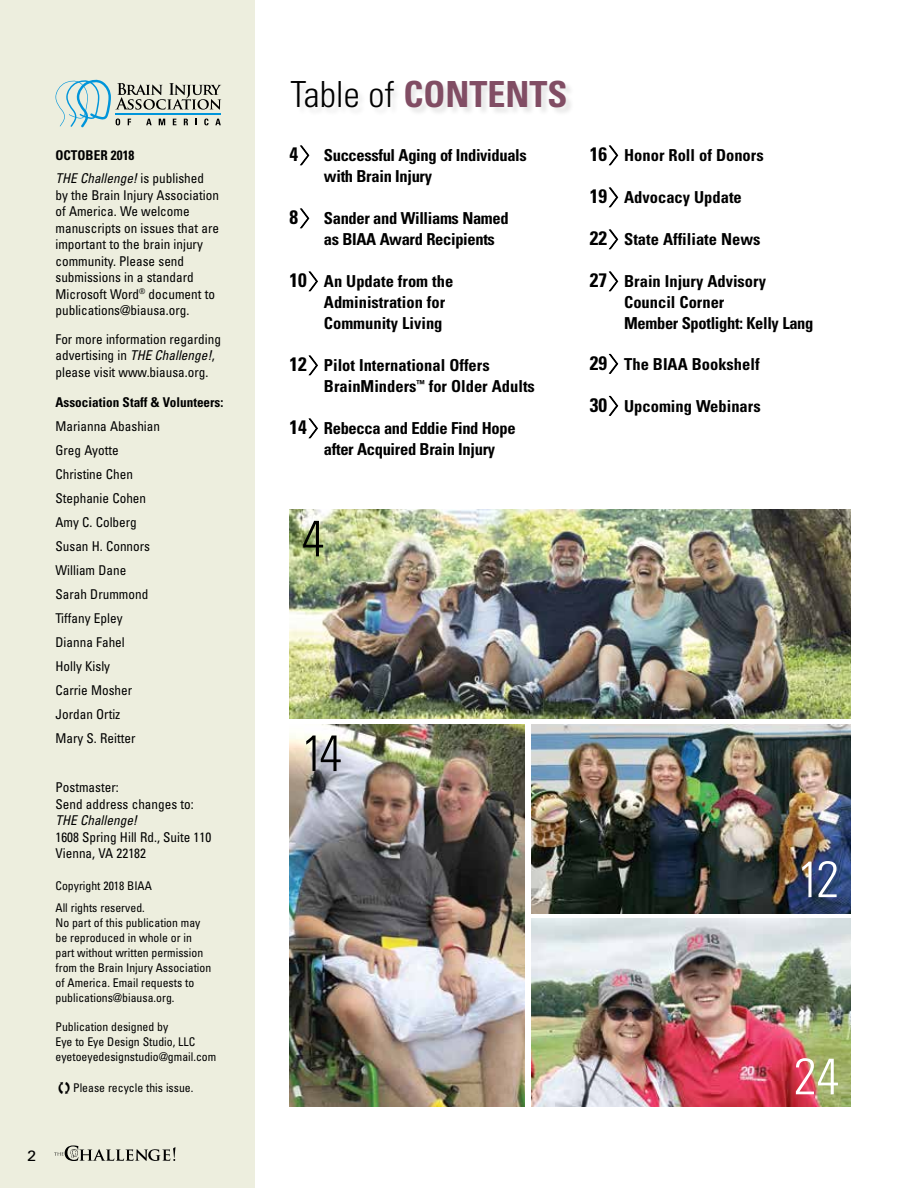
<style>
.page{position:relative;width:918px;height:1188px;background:#fff}
.page>*{position:absolute;margin:0;border:0;box-sizing:border-box;transform-origin:0 0}
.t1{font:300 condensed 51px "Univers LT Std";color:#fff}
.t2{font:300 condensed 51px "Univers LT Std";color:#000}
.t3{font:100 45px "Termina";color:#000;scale:.72 1}
.t4{font:700 condensed 36px "Univers LT Std";color:#814d64}
.t5{font:700 condensed 19.5px "Univers LT Std";color:#000}
.t6{font:700 condensed 16.5px/21px "Univers LT Std";color:#000}
.t7{font:700 condensed 16.5px/21px "Univers LT Std";letter-spacing:-.02em;color:#000}
.t8{font:15px "Univers LT Std";color:#000;scale:1.1 1}
.t9{font:condensed 13.5px/24px "Univers LT Std";color:#000}
.t10{font:italic condensed 13.5px/23.2px "Univers LT Std";color:#000}
.t11{font:700 condensed 13.5px "Univers LT Std";color:#000}
.t12{font:condensed 12px/15px "Univers LT Std";color:#000}
.s1{font-weight:700;font-style:normal}
.s2{font-style:normal}
.s3{font-style:italic}
.s4{font-weight:300;color:#000}
</style>
<div class="page">
<img style="left:289px;top:509px;width:561px;height:210px">
<img style="left:531px;top:919px;width:319px;height:188px">
<img style="left:289px;top:724px;width:236px;height:383px">
<div style="left:0;top:0;width:255px;height:1188px;background:#edeede"></div>
<svg style="left:54px;top:1145px;width:122px;height:16px"></svg>
<svg style="left:56px;top:80px;width:165px;height:47px"></svg>
<svg style="left:300px;top:145px;width:10px;height:21px"></svg>
<svg style="left:300px;top:208px;width:10px;height:21px"></svg>
<svg style="left:308px;top:271px;width:10px;height:21px"></svg>
<svg style="left:308px;top:355px;width:10px;height:21px"></svg>
<svg style="left:308px;top:418px;width:10px;height:21px"></svg>
<div style="left:291px;top:80px;width:283px;height:36px;background:#000;opacity:.1"></div>
<svg style="left:608px;top:145px;width:11px;height:21px"></svg>
<svg style="left:608px;top:187px;width:11px;height:21px"></svg>
<svg style="left:608px;top:229px;width:11px;height:21px"></svg>
<svg style="left:608px;top:271px;width:11px;height:21px"></svg>
<svg style="left:608px;top:353px;width:11px;height:21px"></svg>
<svg style="left:608px;top:395px;width:11px;height:21px"></svg>
<img style="left:531px;top:724px;width:319px;height:189px">
<p class="t10" style="left:56px;top:143px;width:150px"><span class="s1">OCTOBER 2018<br></span>THE Challenge! <span class="s2">is published</span></p>
<p class="t9" style="left:55px;top:186px;width:165px;line-height:16.5px">by the Brain Injury Association of America. We welcome manuscripts on issues that are important to the brain injury community. Please send submissions in a standard<br>Microsoft Word<sup>®</sup> document to publications@biausa.org.</p>
<p class="t9" style="left:55px;top:330px;width:167px;line-height:16.5px">For more information regarding advertising in <span class="s3">THE Challenge!</span>, please visit www.biausa.org.</p>
<p class="t11" style="left:55px;top:393px;width:169px">Association Staff &amp; Volunteers:</p>
<p class="t9" style="left:55px;top:414px;width:106px">Marianna Abashian<br>Greg Ayotte<br>Christine Chen<br>Stephanie Cohen<br>Amy C. Colberg<br>Susan H. Connors<br>William Dane<br>Sarah Drummond<br>Tiffany Epley<br>Dianna Fahel<br>Holly Kisly<br>Carrie Mosher<br>Jordan Ortiz<br>Mary S. Reitter</p>
<p class="t9" style="left:55px;top:779px;width:140px;line-height:16.5px">Postmaster:<br>Send address changes to:</p>
<p class="t10" style="left:55px;top:809px;width:83px">THE Challenge!</p>
<p class="t9" style="left:55px;top:828px;width:157px;line-height:16.5px">1608 Spring Hill Rd., Suite 110<br>Vienna, VA 22182</p>
<p class="t12" style="left:56px;top:875px;width:98px;line-height:21.8px">Copyright 2018 BIAA<br>All rights reserved.</p>
<p class="t12" style="left:56px;top:915px;width:157px">No part of this publication may be reproduced in whole or in part without written permission from the Brain Injury Association of America. Email requests to publications@biausa.org.</p>
<p class="t12" style="left:56px;top:1019px;width:162px">Publication designed by<br>Eye to Eye Design Studio, LLC eyetoeyedesignstudio@gmail.com</p>
<p class="t12" style="left:56px;top:1080px;width:139px">❑Please recycle this issue.</p>
<p class="t8" style="left:27px;top:1147px;width:10px">2</p>
<h3 class="t4" style="left:291px;top:72px;width:278px"><span class="s4">Table of</span> CONTENTS</h3>
<h3 class="t5" style="left:289px;top:142px;width:10px">4</h3>
<h2 class="t3" style="left:298px;top:121px;width:19px">›</h2>
<p class="t7" style="left:324px;top:145px;width:204px">Successful Aging of Individuals with Brain Injury</p>
<h3 class="t5" style="left:289px;top:205px;width:10px">8</h3>
<h2 class="t3" style="left:298px;top:184px;width:19px">›</h2>
<p class="t7" style="left:324px;top:208px;width:186px">Sander and Williams Named as BIAA Award Recipients</p>
<h3 class="t5" style="left:289px;top:268px;width:19px">10</h3>
<h2 class="t3" style="left:307px;top:247px;width:19px">›</h2>
<p class="t6" style="left:324px;top:271px;width:131px">An Update from the<br>Administration for<br>Community Living</p>
<h3 class="t5" style="left:289px;top:352px;width:19px">12</h3>
<h2 class="t3" style="left:307px;top:331px;width:19px">›</h2>
<p class="t6" style="left:324px;top:355px;width:212px">Pilot International Offers<br>BrainMinders<sup>™</sup> for Older Adults</p>
<h3 class="t5" style="left:289px;top:415px;width:19px">14</h3>
<h2 class="t3" style="left:307px;top:394px;width:19px">›</h2>
<p class="t7" style="left:324px;top:418px;width:193px">Rebecca and Eddie Find Hope after Acquired Brain Injury</p>
<h3 class="t5" style="left:590px;top:142px;width:19px">16</h3>
<h2 class="t3" style="left:607px;top:121px;width:19px">›</h2>
<p class="t6" style="left:624px;top:145px;width:141px">Honor Roll of Donors</p>
<h3 class="t5" style="left:590px;top:184px;width:19px">19</h3>
<h2 class="t3" style="left:607px;top:163px;width:19px">›</h2>
<p class="t6" style="left:624px;top:187px;width:119px">Advocacy Update</p>
<h3 class="t5" style="left:590px;top:226px;width:19px">22</h3>
<h2 class="t3" style="left:607px;top:205px;width:19px">›</h2>
<p class="t6" style="left:624px;top:229px;width:138px">State Affiliate News</p>
<h3 class="t5" style="left:590px;top:268px;width:19px">27</h3>
<h2 class="t3" style="left:607px;top:247px;width:19px">›</h2>
<p class="t6" style="left:624px;top:271px;width:191px">Brain Injury Advisory<br>Council Corner<br>Member Spotlight: Kelly Lang</p>
<h3 class="t5" style="left:590px;top:351px;width:19px">29</h3>
<h2 class="t3" style="left:607px;top:330px;width:19px">›</h2>
<p class="t6" style="left:624px;top:353px;width:137px">The BIAA Bookshelf</p>
<h3 class="t5" style="left:590px;top:393px;width:19px">30</h3>
<h2 class="t3" style="left:607px;top:372px;width:19px">›</h2>
<p class="t6" style="left:624px;top:395px;width:138px">Upcoming Webinars</p>
<h1 class="t2" style="left:302px;top:508px;width:24px">4</h1>
<h1 class="t2" style="left:302px;top:722px;width:42px">14</h1>
<h1 class="t1" style="left:798px;top:849px;width:43px">12</h1>
<h1 class="t1" style="left:794px;top:1046px;width:47px">24</h1>
</div>
